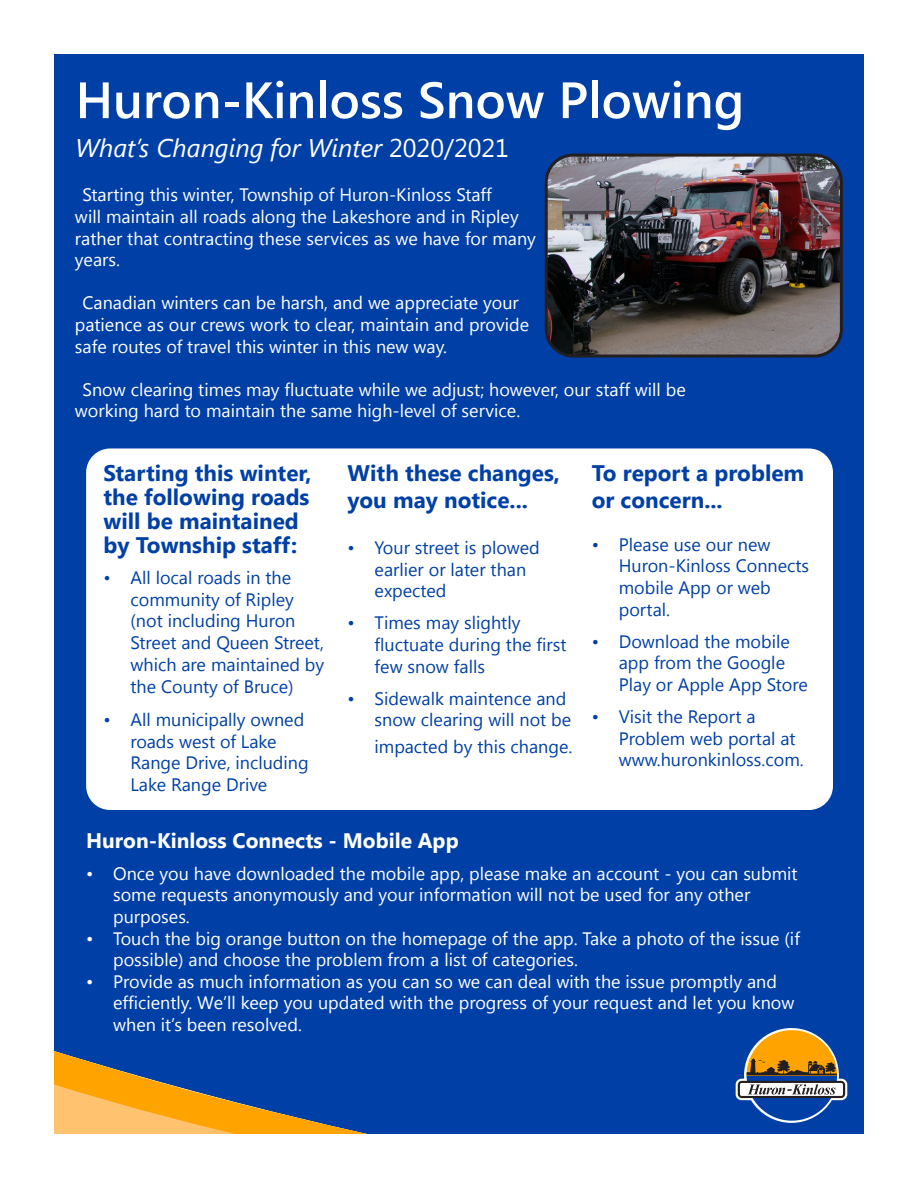
<style>
.page{position:relative;width:918px;height:1188px;background:#fff}
.page>*{position:absolute;margin:0;border:0;box-sizing:border-box;transform-origin:0 0}
.t1{font:600 51px "Segoe UI";color:#fff}
.t2{font:italic 25.5px "Segoe UI";color:#fff}
.t3{font:700 22.5px/24px "Segoe UI";color:#0040a6}
.t4{font:700 21px "Segoe UI";color:#fff}
.t5{font:18px/21.6px "Segoe UI";color:#fff}
.t6{font:18px/21.6px "Segoe UI";color:#0040a6}
.s1{font-style:normal}
</style>
<div class="page">
<div style="left:54px;top:54px;width:810px;height:1080px;background:#0040a6"></div>
<svg style="left:54px;top:1051px;width:313px;height:83px"></svg>
<img style="left:546px;top:155px;width:293px;height:199px">
<div style="left:545px;top:154px;width:298px;height:204px;border:3px solid #231f20;border-radius:27px"></div>
<div style="left:86px;top:448px;width:747px;height:362px;background:#fff;border-radius:24px"></div>
<svg style="left:736px;top:1028px;width:112px;height:95px"></svg>
<h1 class="t1" style="left:76px;top:64px;width:670px">Huron-Kinloss Snow Plowing</h1>
<h2 class="t2" style="left:76px;top:130px;width:435px">What’s Changing for Winter <span class="s1">2020/2021</span></h2>
<p class="t5" style="left:75px;top:183px;width:462px;text-indent:8px">Starting this winter, Township of Huron-Kinloss Staff<br>will maintain all roads along the Lakeshore and in Ripley rather that contracting these services as we have for many years.</p>
<p class="t5" style="left:75px;top:291px;width:456px;text-indent:8px">Canadian winters can be harsh, and we appreciate your patience as our crews work to clear, maintain and provide safe routes of travel this winter in this new way.</p>
<p class="t5" style="left:75px;top:378px;width:612px;text-indent:8px">Snow clearing times may fluctuate while we adjust; however, our staff will be working hard to maintain the same high-level of service.</p>
<p class="t3" style="left:104px;top:459px;width:210px">Starting this winter, the following roads will be maintained by Township staff:</p>
<p class="t6" style="left:130px;top:566px;width:195px;text-indent:-27px">• All local roads in the community of Ripley (not including Huron<br>Street and Queen Street, which are maintained by the County of Bruce)</p>
<p class="t6" style="left:130px;top:708px;width:180px;text-indent:-27px">• All municipally owned roads west of Lake<br>Range Drive, including<br>Lake Range Drive</p>
<p class="t3" style="left:348px;top:458px;width:214px;line-height:27px">With these changes, you may notice...</p>
<p class="t6" style="left:375px;top:536px;width:167px;text-indent:-27px">• Your street is plowed earlier or later than expected</p>
<p class="t6" style="left:375px;top:611px;width:194px;text-indent:-27px">• Times may slightly fluctuate during the first few snow falls</p>
<p class="t6" style="left:348px;top:687px;width:225px;text-align:right">• Sidewalk maintence and snow clearing will not be</p>
<p class="t6" style="left:375px;top:735px;width:199px">impacted by this change.</p>
<p class="t3" style="left:592px;top:458px;width:214px;line-height:27px">To report a problem or concern...</p>
<p class="t6" style="left:619px;top:533px;width:192px;text-indent:-27px">• Please use our new<br>Huron-Kinloss Connects mobile App or web portal.</p>
<p class="t6" style="left:619px;top:630px;width:191px;text-indent:-27px">• Download the mobile app from the Google<br>Play or Apple App Store</p>
<p class="t6" style="left:619px;top:705px;width:186px;text-indent:-27px">• Visit the Report a<br>Problem web portal at www.huronkinloss.com.</p>
<p class="t4" style="left:86px;top:825px;width:374px">Huron-Kinloss Connects - Mobile App</p>
<p class="t5" style="left:113px;top:862px;width:686px;text-indent:-27px">• Once you have downloaded the mobile app, please make an account - you can submit some requests anonymously and your information will not be used for any other purposes.</p>
<p class="t5" style="left:113px;top:927px;width:688px;text-indent:-27px">• Touch the big orange button on the homepage of the app. Take a photo of the issue (if possible) and choose the problem from a list of categories.</p>
<p class="t5" style="left:113px;top:970px;width:683px;text-indent:-27px">• Provide as much information as you can so we can deal with the issue promptly and efficiently. We’ll keep you updated with the progress of your request and let you know when it’s been resolved.</p>
</div>
